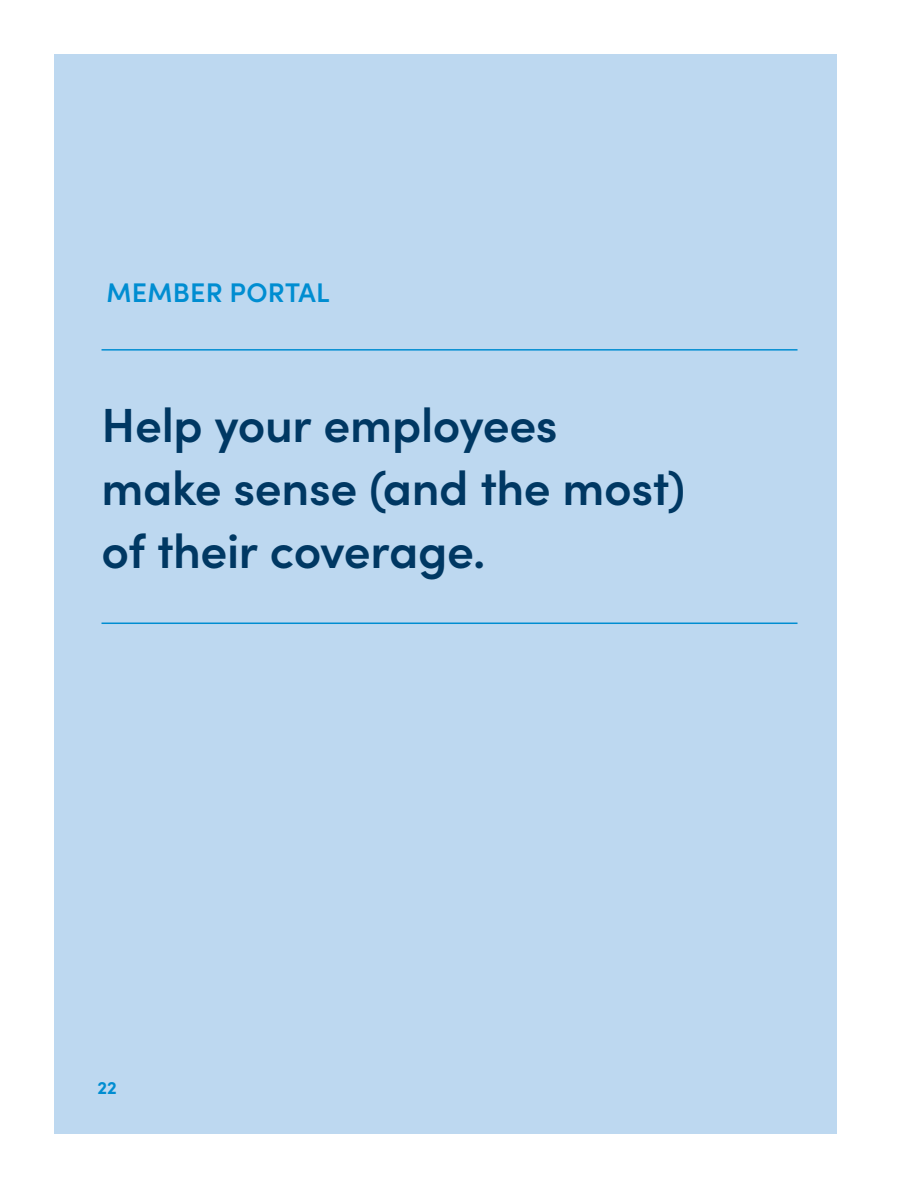
<style>
.page{position:relative;width:918px;height:1188px;background:#fff}
.page>*{position:absolute;margin:0;border:0;box-sizing:border-box;transform-origin:0 0}
.t1{font:600 48px/63px "Sofia Pro";letter-spacing:-.01em;color:#003863}
.t2{font:600 27px "Sofia Pro";letter-spacing:.01em;color:#008dd1}
.Mini_Blue_Header{font:700 18px "Sofia Pro";color:#008dd1}
</style>
<div class="page">
<div style="left:54px;top:54px;width:783px;height:1080px;background:#bdd8f0"></div>
<hr style="left:102px;top:349px;width:696px;height:2px;background:#008dd1">
<hr style="left:102px;top:623px;width:696px;height:1px;background:#008dd1">
<p class="t2" style="left:107px;top:272px;width:225px">MEMBER PORTAL</p>
<p class="t1" style="left:102px;top:390px;width:585px">Help your employees make sense (and the most) of their coverage.</p>
<p class="Mini_Blue_Header" style="left:98px;top:1074px;width:21px">22</p>
</div>
